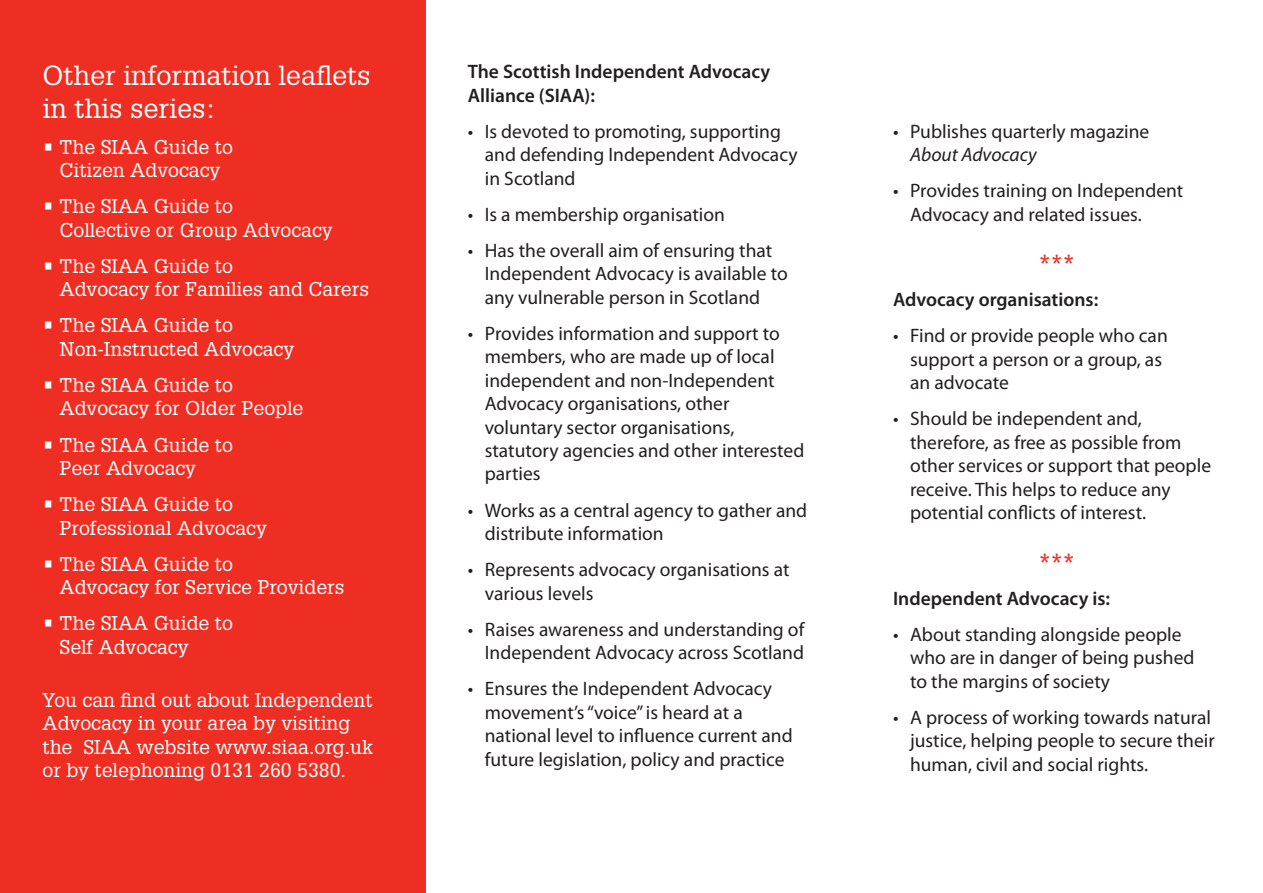
<style>
.page{position:relative;width:1263px;height:893px;background:#fff}
.page>*{position:absolute;margin:0;border:0;box-sizing:border-box;transform-origin:0 0}
.t1{font:27px/32.4px "Glypha";color:#fff}
.asterix{font:27px "Glypha";color:#ee2e22}
.body_bullet{font:19.5px/23.4px "Myriad Pro";color:#231f20}
.H3_white{font:19.5px/23.4px "Glypha";color:#fff}
.H3_white_no_indent{font:19.5px/23.4px "Glypha";color:#fff}
.t2{font:600 19.5px/23.4px "Myriad Pro";color:#231f20}
.s1{font-style:italic}
</style>
<div class="page">
<div style="left:0;top:0;width:425px;height:893px;background:#ee2e22"></div>
<h2 class="t1" style="left:43px;top:59px;width:329px">Other information leaflets in this series:</h2>
<p class="H3_white" style="left:43px;top:135px;width:192px;text-align:center">• The SIAA Guide to<br>Citizen Advocacy</p>
<p class="H3_white" style="left:60px;top:194px;width:275px;text-indent:-17px">• The SIAA Guide to<br>Collective or Group Advocacy</p>
<p class="H3_white" style="left:60px;top:254px;width:311px;text-indent:-17px">• The SIAA Guide to<br>Advocacy for Families and Carers</p>
<p class="H3_white" style="left:60px;top:313px;width:236px;text-indent:-17px">• The SIAA Guide to<br>Non-Instructed Advocacy</p>
<p class="H3_white" style="left:60px;top:373px;width:245px;text-indent:-17px">• The SIAA Guide to<br>Advocacy for Older People</p>
<p class="H3_white" style="left:60px;top:432px;width:175px;text-indent:-17px">• The SIAA Guide to<br>Peer Advocacy</p>
<p class="H3_white" style="left:60px;top:492px;width:209px;text-indent:-17px">• The SIAA Guide to<br>Professional Advocacy</p>
<p class="H3_white" style="left:60px;top:552px;width:286px;text-indent:-17px">• The SIAA Guide to<br>Advocacy for Service Providers</p>
<p class="H3_white" style="left:60px;top:611px;width:175px;text-indent:-17px">• The SIAA Guide to<br>Self Advocacy</p>
<p class="H3_white_no_indent" style="left:43px;top:688px;width:332px">You can find out about Independent Advocacy in your area by visiting the SIAA website www.siaa.org.uk or by telephoning 0131 260 5380.</p>
<h4 class="t2" style="left:468px;top:60px;width:304px">The Scottish Independent Advocacy<br>Alliance (SIAA):</h4>
<p class="body_bullet" style="left:485px;top:119px;width:314px;text-indent:-17px">• Is devoted to promoting, supporting and defending Independent Advocacy in Scotland</p>
<p class="body_bullet" style="left:468px;top:202px;width:259px">• Is a membership organisation</p>
<p class="body_bullet" style="left:485px;top:239px;width:304px;text-indent:-17px">• Has the overall aim of ensuring that<br>Independent Advocacy is available to any vulnerable person in Scotland</p>
<p class="body_bullet" style="left:485px;top:321px;width:321px;text-indent:-17px">• Provides information and support to members, who are made up of local independent and non-Independent<br>Advocacy organisations, other voluntary sector organisations, statutory agencies and other interested parties</p>
<p class="body_bullet" style="left:485px;top:498px;width:324px;text-indent:-17px">• Works as a central agency to gather and distribute information</p>
<p class="body_bullet" style="left:485px;top:558px;width:306px;text-indent:-17px">• Represents advocacy organisations at various levels</p>
<p class="body_bullet" style="left:468px;top:617px;width:338px;text-align:right">• Raises awareness and understanding of<br>Independent Advocacy across Scotland</p>
<p class="body_bullet" style="left:485px;top:677px;width:309px;text-indent:-17px">• Ensures the Independent Advocacy movement’s “voice” is heard at a national level to influence current and future legislation, policy and practice</p>
<p class="body_bullet" style="left:910px;top:119px;width:241px;text-indent:-17px">• Publishes quarterly magazine<br><span class="s1">About Advocacy</span></p>
<p class="body_bullet" style="left:910px;top:179px;width:275px;text-indent:-17px">• Provides training on Independent<br>Advocacy and related issues.</p>
<p class="asterix" style="left:1039px;top:248px;width:37px">***</p>
<h4 class="t2" style="left:893px;top:288px;width:207px">Advocacy organisations:</h4>
<p class="body_bullet" style="left:910px;top:324px;width:259px;text-indent:-17px">• Find or provide people who can support a person or a group, as an advocate</p>
<p class="body_bullet" style="left:910px;top:407px;width:303px;text-indent:-17px">• Should be independent and, therefore, as free as possible from other services or support that people receive. This helps to reduce any potential conflicts of interest.</p>
<p class="asterix" style="left:1039px;top:547px;width:37px">***</p>
<h4 class="t2" style="left:893px;top:586px;width:219px">Independent Advocacy is:</h4>
<p class="body_bullet" style="left:910px;top:622px;width:286px;text-indent:-17px">• About standing alongside people who are in danger of being pushed to the margins of society</p>
<p class="body_bullet" style="left:910px;top:705px;width:306px;text-indent:-17px">• A process of working towards natural justice, helping people to secure their human, civil and social rights.</p>
</div>
